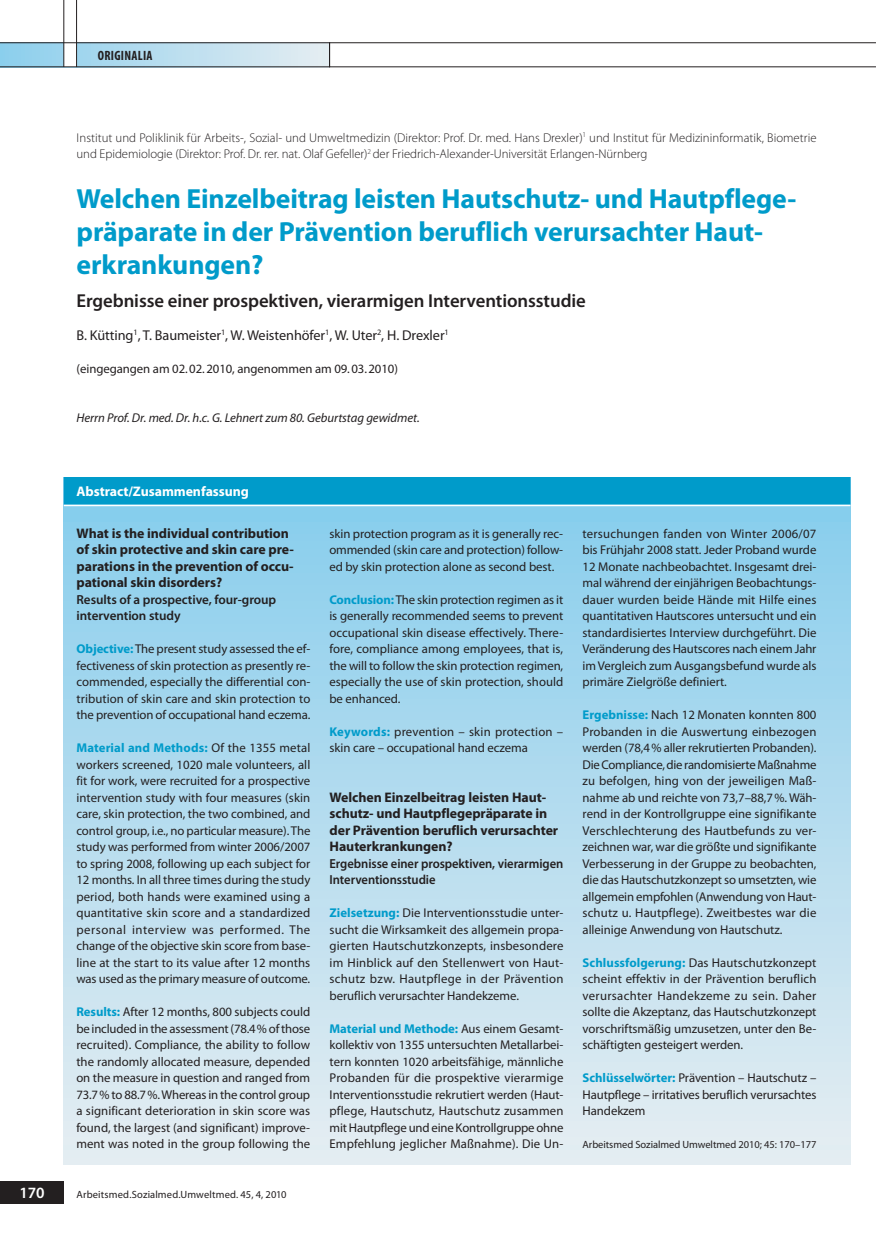
<style>
.page{position:relative;width:876px;height:1242px;background:#fff}
.page>*{position:absolute;margin:0;border:0;box-sizing:border-box;transform-origin:0 0}
.t1{font:700 27.75px/33px "Myriad Pro";letter-spacing:-.005em;color:#009bca}
.t2{font:600 18.75px "Myriad Pro";letter-spacing:-.005em;color:#231f20}
.t3{font:600 15.75px "Myriad Pro";color:#fff}
.t4{font:14.25px "Myriad Pro";letter-spacing:-.005em;color:#231f20}
.t5{font:700 13.8px/16.5px "Myriad Pro";letter-spacing:-.005em;color:#231f20}
.t6{font:700 13.8px "Myriad Pro";letter-spacing:-.005em;color:#fff}
.t7{font:700 condensed 13.5px "Myriad Pro";letter-spacing:.02em;color:#231f20}
.t8{font:600 13.2px/16.5px "Myriad Pro";letter-spacing:-.005em;color:#231f20;scale:.96 1}
.t9{font:600 13.2px/16.5px "Myriad Pro";letter-spacing:-.005em;color:#231f20}
.t10{font:12.75px/16.5px "Myriad Pro";letter-spacing:-.005em;color:#231f20;text-align:justify}
.t11{font:300 12.75px/16.5px "Myriad Pro";color:#231f20}
.t12{font:italic 12.75px "Myriad Pro";letter-spacing:-.005em;color:#231f20}
.t13{font:10.5px "Myriad Pro";letter-spacing:-.005em;color:#231f20}
.s1{font-weight:700;color:#009bca}
</style>
<div class="page">
<svg style="left:0;top:43px;width:329px;height:24px;background:#b4d7e7"></svg>
<hr style="left:64px;top:0;width:1px;height:67px;background:#231f20">
<hr style="left:76px;top:0;width:1px;height:67px;background:#231f20">
<div style="left:0;top:1181px;width:64px;height:22px;background:#231f20"></div>
<div style="left:64px;top:505px;width:786px;height:660px;background:linear-gradient(to bottom,#89cdec,#e5edf2)"></div>
<div style="left:64px;top:477px;width:786px;height:44px;background:linear-gradient(to right,#86ceed,#86ceed)"></div>
<div style="left:64px;top:477px;width:786px;height:28px;background:#009bca"></div>
<hr style="left:64px;top:505px;width:786px;height:1px;background:#fff">
<p class="t7" style="left:98px;top:48px;width:56px">ORIGINALIA</p>
<p class="t11" style="left:77px;top:129px;width:741px">Institut und Poliklinik für Arbeits-, Sozial- und Umweltmedizin (Direktor: Prof. Dr. med. Hans Drexler)<sup>1</sup> und Institut für Medizininformatik, Biometrie und Epidemiologie (Direktor: Prof. Dr. rer. nat. Olaf Gefeller)<sup>2</sup> der Friedrich-Alexander-Universität Erlangen-Nürnberg</p>
<h1 class="t1" style="left:77px;top:182px;width:721px">Welchen Einzelbeitrag leisten Hautschutz- und Hautpflege&shy;präparate in der Prävention beruflich verursachter Haut&shy;erkrankungen?</h1>
<h2 class="t2" style="left:77px;top:290px;width:511px">Ergebnisse einer prospektiven, vierarmigen Interventionsstudie</h2>
<p class="t4" style="left:77px;top:327px;width:374px">B. Kütting<sup>1</sup>, T. Baumeister<sup>1</sup>, W. Weistenhöfer<sup>1</sup>, W. Uter<sup>2</sup>, H. Drexler<sup>1</sup></p>
<p class="t10" style="left:77px;top:360px;width:323px">(eingegangen am 02.02.2010, angenommen am 09.03.2010)</p>
<p class="t12" style="left:77px;top:411px;width:345px">Herrn Prof. Dr. med. Dr. h.c. G. Lehnert zum 80. Geburtstag gewidmet.</p>
<p class="t6" style="left:77px;top:484px;width:174px">Abstract/Zusammenfassung</p>
<p class="t5" style="left:77px;top:525px;width:219px">What is the individual contribution of skin protective and skin care pre&shy;parations in the prevention of occu&shy;pational skin disorders?</p>
<p class="t9" style="left:77px;top:591px;width:201px">Results of a prospective, four-group intervention study</p>
<p class="t10" style="left:77px;top:641px;width:235px"><span class="s1">Objective:</span> The present study assessed the ef&shy;fectiveness of skin protection as presently re&shy;commended, especially the differential con&shy;tribution of skin care and skin protection to the prevention of occupational hand eczema.</p>
<p class="t10" style="left:76px;top:740px;width:236px"><span class="s1">Material and Methods:</span> Of the 1355 metal workers screened, 1020 male volunteers, all fit for work, were recruited for a prospective intervention study with four measures (skin care, skin protection, the two combined, and control group, i.e., no particular measure). The study was performed from winter 2006/2007 to spring 2008, following up each subject for 12 months. In all three times during the study period, both hands were examined using a quantitative skin score and a standardized personal interview was performed. The change of the objective skin score from base&shy;line at the start to its value after 12 months was used as the primary measure of outcome.</p>
<p class="t10" style="left:76px;top:1004px;width:235px"><span class="s1">Results:</span> After 12 months, 800 subjects could be included in the assessment (78.4% of those recruited). Compliance, the ability to follow the randomly allocated measure, depended on the measure in question and ranged from 73.7% to 88.7%.Whereas in the control group a significant deterioration in skin score was found, the largest (and significant) improve&shy;ment was noted in the group following the</p>
<p class="t3" style="left:19px;top:1184px;width:27px">170</p>
<p class="t13" style="left:77px;top:1188px;width:211px">Arbeitsmed.Sozialmed.Umweltmed. 45, 4, 2010</p>
<p class="t10" style="left:329px;top:525px;width:235px">skin protection program as it is generally rec&shy;ommended (skin care and protection) follow&shy;ed by skin protection alone as second best.</p>
<p class="t10" style="left:329px;top:591px;width:235px"><span class="s1">Conclusion:</span> The skin protection regimen as it is generally recommended seems to prevent occupational skin disease effectively. There&shy;fore, compliance among employees, that is, the will to follow the skin protection regimen, especially the use of skin protection, should be enhanced.</p>
<p class="t10" style="left:329px;top:723px;width:235px"><span class="s1">Keywords:</span> prevention – skin protection – skin care – occupational hand eczema</p>
<p class="t5" style="left:330px;top:789px;width:230px">Welchen Einzelbeitrag leisten Haut&shy;schutz- und Hautpflegepräparate in der Prävention beruflich verursachter Hauterkrankungen?</p>
<p class="t8" style="left:330px;top:855px;width:245px">Ergebnisse einer prospektiven, vierarmigen<br>Interventionsstudie</p>
<p class="t10" style="left:330px;top:905px;width:235px"><span class="s1">Zielsetzung:</span> Die Interventionsstudie unter&shy;sucht die Wirksamkeit des allgemein propa&shy;gierten Hautschutzkonzepts, insbesondere im Hinblick auf den Stellenwert von Haut&shy;schutz bzw. Hautpflege in der Prävention beruflich verursachter Handekzeme.</p>
<p class="t10" style="left:330px;top:1020px;width:235px"><span class="s1">Material und Methode:</span> Aus einem Gesamt&shy;kollektiv von 1355 untersuchten Metallarbei&shy;tern konnten 1020 arbeitsfähige, männliche Probanden für die prospektive vierarmige Interventionsstudie rekrutiert werden (Haut&shy;pflege, Hautschutz, Hautschutz zusammen mit Hautpflege und eine Kontrollgruppe ohne Empfehlung jeglicher Maßnahme). Die Un-</p>
<p class="t10" style="left:583px;top:525px;width:235px">tersuchungen fanden von Winter 2006/07 bis Frühjahr 2008 statt. Jeder Proband wurde 12 Monate nachbeobachtet. Insgesamt drei&shy;mal während der einjährigen Beobachtungs&shy;dauer wurden beide Hände mit Hilfe eines quantitativen Hautscores untersucht und ein standardisiertes Interview durchgeführt. Die Veränderung des Hautscores nach einem Jahr im Vergleich zum Ausgangsbefund wurde als primäre Zielgröße definiert.</p>
<p class="t10" style="left:583px;top:707px;width:235px"><span class="s1">Ergebnisse:</span> Nach 12 Monaten konnten 800<br>Probanden in die Auswertung einbezogen werden (78,4% aller rekrutierten Probanden).<br>DieCompliance,dierandomisierteMaßnahme zu befolgen, hing von der jeweiligen Maß&shy;nahme ab und reichte von 73,7–88,7%. Wäh&shy;rend in der Kontrollgruppe eine signifikante Verschlechterung des Hautbefunds zu ver&shy;zeichnen war, war die größte und signifikante Verbesserung in der Gruppe zu beobachten, die das Hautschutzkonzept so umsetzten, wie allgemein empfohlen (Anwendung von Haut&shy;schutz u. Hautpflege). Zweitbestes war die alleinige Anwendung von Hautschutz.</p>
<p class="t10" style="left:583px;top:954px;width:235px"><span class="s1">Schlussfolgerung:</span> Das Hautschutzkonzept scheint effektiv in der Prävention beruflich verursachter Handekzeme zu sein. Daher sollte die Akzeptanz, das Hautschutzkonzept vorschriftsmäßig umzusetzen, unter den Be&shy;schäftigten gesteigert werden.</p>
<p class="t10" style="left:583px;top:1070px;width:235px"><span class="s1">Schlüsselwörter:</span> Prävention – Hautschutz – Hautpflege – irritatives beruflich verursachtes Handekzem</p>
<p class="t13" style="left:583px;top:1139px;width:235px">Arbeitsmed Sozialmed Umweltmed 2010; 45: 170–177</p>
</div>
